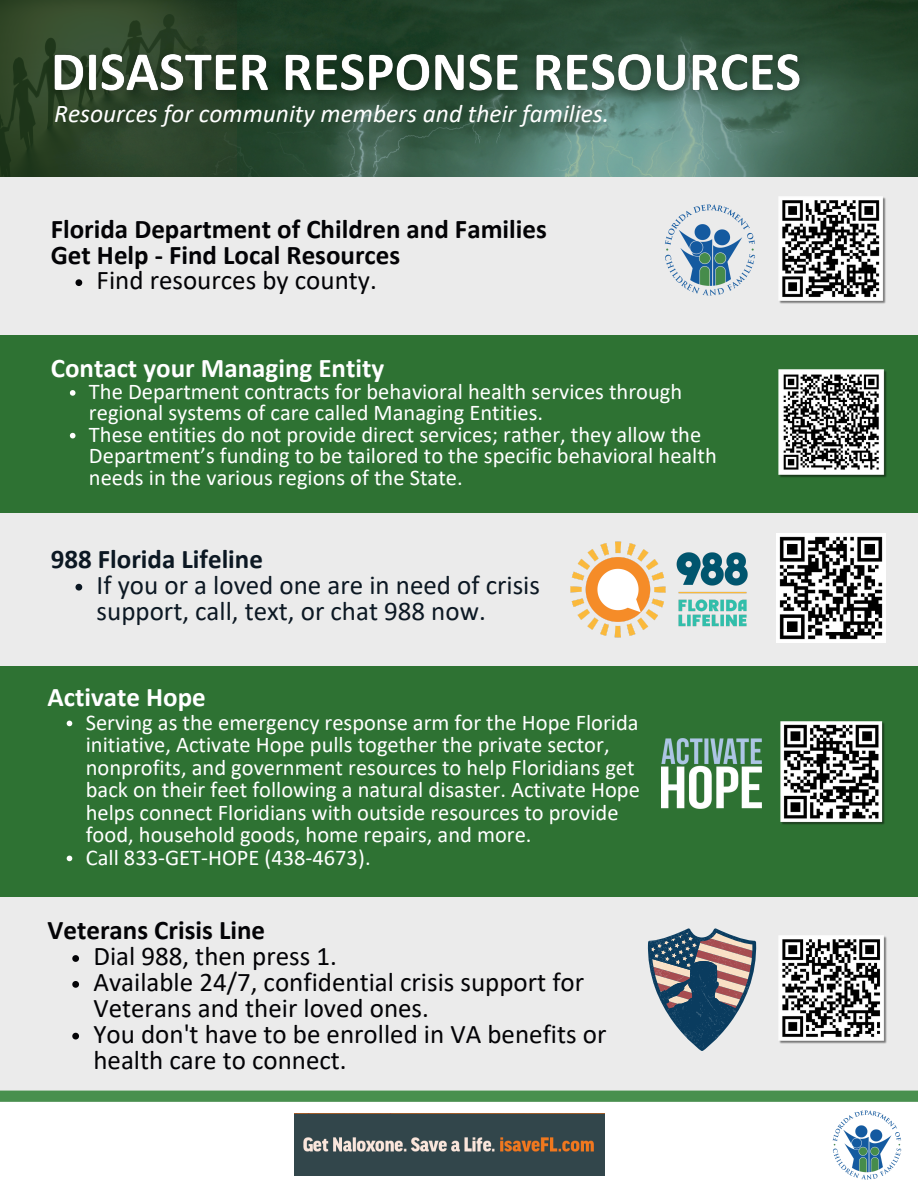
<style>
.page{position:relative;width:918px;height:1188px;background:#fff}
.page>*{position:absolute;margin:0;border:0;box-sizing:border-box;transform-origin:0 0}
.t1{font:27px/25.8px "Calibri";color:#030306}
.t2{font:700 27px/25.8px "Calibri";color:#030306}
.t3{font:27px/25.8px "Calibri";color:#0c1823}
.t4{font:700 27px "Calibri";color:#fff}
.t5{font:700 27px "Calibri";color:#0c1823}
.t6{font:italic 25.5px "Calibri";color:#fff}
.t7{font:22.5px/22.5px "Calibri";color:#fff}
</style>
<div class="page">
<div style="left:0;top:177px;width:918px;height:925px;background:#ebebeb"></div>
<img style="left:236px;top:0;width:681px;height:177px">
<div style="left:0;top:666px;width:918px;height:231px;background:#2e7233"></div>
<div style="left:0;top:335px;width:918px;height:177px;background:#2e7233"></div>
<img style="left:294px;top:1114px;width:311px;height:62px">
<img style="left:778px;top:935px;width:109px;height:109px">
<svg style="left:647px;top:928px;width:110px;height:123px"></svg>
<div style="left:0;top:1091px;width:918px;height:11px;background:#48904e"></div>
<img style="left:832px;top:1110px;width:70px;height:70px">
<img style="left:778px;top:196px;width:108px;height:108px">
<img style="left:0;top:0;width:236px;height:177px">
<img style="left:778px;top:369px;width:109px;height:108px">
<img style="left:665px;top:204px;width:90px;height:92px">
<img style="left:570px;top:541px;width:178px;height:97px">
<img style="left:781px;top:721px;width:104px;height:104px">
<img style="left:661px;top:738px;width:100px;height:71px">
<img style="left:40px;top:41px;width:774px;height:66px">
<svg style="left:70px;top:390px;width:6px;height:6px"></svg>
<svg style="left:70px;top:433px;width:6px;height:5px"></svg>
<svg style="left:76px;top:584px;width:6px;height:7px"></svg>
<svg style="left:76px;top:279px;width:6px;height:7px"></svg>
<svg style="left:67px;top:721px;width:5px;height:5px"></svg>
<svg style="left:67px;top:856px;width:5px;height:5px"></svg>
<svg style="left:72px;top:955px;width:7px;height:7px"></svg>
<svg style="left:72px;top:981px;width:7px;height:7px"></svg>
<svg style="left:72px;top:1033px;width:7px;height:7px"></svg>
<img style="left:776px;top:533px;width:109px;height:110px">
<p class="t6" style="left:54px;top:103px;width:556px">Resources for community members and their families.</p>
<p class="t2" style="left:51px;top:218px;width:498px">Florida Department of Children and Families<br>Get Help - Find Local Resources</p>
<h2 class="t1" style="left:97px;top:270px;width:282px">Find resources by county.</h2>
<p class="t4" style="left:51px;top:356px;width:335px">Contact your Managing Entity</p>
<p class="t7" style="left:89px;top:383px;width:595px;line-height:21.3px">The Department contracts for behavioral health services through regional systems of care called Managing Entities.</p>
<h2 class="t7" style="left:89px;top:426px;width:629px;line-height:21.3px">These entities do not provide direct services; rather, they allow the<br>Department’s funding to be tailored to the specific behavioral health needs in the various regions of the State.</h2>
<p class="t5" style="left:51px;top:548px;width:214px">988 Florida Lifeline</p>
<p class="t3" style="left:97px;top:574px;width:445px">If you or a loved one are in need of crisis support, call, text, or chat 988 now.</p>
<p class="t4" style="left:48px;top:686px;width:160px">Activate Hope</p>
<p class="t7" style="left:86px;top:713px;width:556px">Serving as the emergency response arm for the Hope Florida initiative, Activate Hope pulls together the private sector, nonprofits, and government resources to help Floridians get back on their feet following a natural disaster. Activate Hope helps connect Floridians with outside resources to provide food, household goods, home repairs, and more.</p>
<p class="t7" style="left:86px;top:848px;width:286px">Call 833-GET-HOPE (438-4673).</p>
<p class="t2" style="left:48px;top:920px;width:219px">Veterans Crisis Line</p>
<h2 class="t1" style="left:93px;top:946px;width:245px">Dial 988, then press 1.</h2>
<p class="t1" style="left:93px;top:971px;width:492px">Available 24/7, confidential crisis support for<br>Veterans and their loved ones.</p>
<p class="t1" style="left:93px;top:1023px;width:514px">You don't have to be enrolled in VA benefits or health care to connect.</p>
</div>
